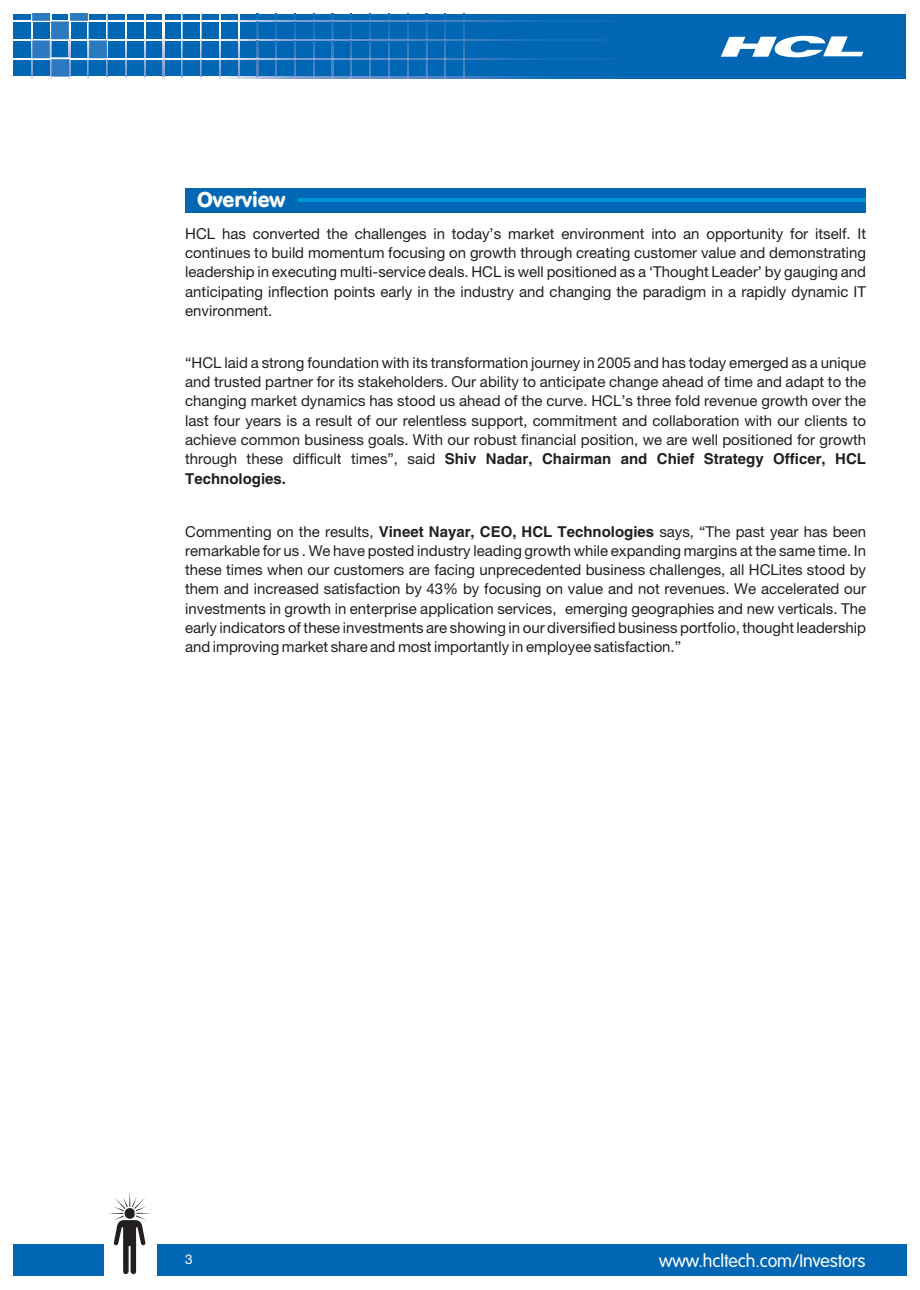
<style>
.page{position:relative;width:920px;height:1290px;background:#fff}
.page>*{position:absolute;margin:0;border:0;box-sizing:border-box;transform-origin:0 0}
.t1{font:21px "VAG Rounded BT";color:#fff}
.t2{font:18px "VAG Rounded Lt";color:#fff}
.t3{font:15px/19.2px "Helvetica Neue";color:#231f20;text-align:justify}
.t4{font:700 15px/19.6px "Helvetica";color:#231f20}
.t5{font:13.5px "Helvetica Neue";color:#fff}
.s1{font-family:"Helvetica Neue";font-weight:400}
.s2{font-family:"Helvetica";font-weight:700}
</style>
<div class="page">
<div style="left:14px;top:14px;width:892px;height:65px;background:#0166b3"></div>
<img style="left:14px;top:21px;width:597px;height:1px">
<img style="left:14px;top:39px;width:597px;height:2px">
<img style="left:14px;top:58px;width:597px;height:1px">
<img style="left:14px;top:77px;width:597px;height:1px">
<img style="left:238px;top:14px;width:1px;height:65px">
<img style="left:219px;top:14px;width:1px;height:65px">
<img style="left:200px;top:14px;width:2px;height:65px">
<img style="left:182px;top:14px;width:1px;height:65px">
<img style="left:163px;top:14px;width:1px;height:65px">
<img style="left:144px;top:14px;width:1px;height:65px">
<img style="left:125px;top:14px;width:1px;height:63px">
<img style="left:106px;top:14px;width:2px;height:63px">
<img style="left:88px;top:14px;width:1px;height:65px">
<img style="left:69px;top:40px;width:1px;height:39px">
<img style="left:50px;top:21px;width:1px;height:58px">
<img style="left:31px;top:14px;width:2px;height:65px">
<img style="left:463px;top:14px;width:2px;height:65px">
<img style="left:445px;top:14px;width:1px;height:65px">
<img style="left:426px;top:14px;width:1px;height:65px">
<img style="left:407px;top:14px;width:1px;height:65px">
<img style="left:388px;top:14px;width:2px;height:65px">
<img style="left:370px;top:14px;width:1px;height:65px">
<img style="left:351px;top:14px;width:1px;height:65px">
<img style="left:332px;top:14px;width:1px;height:65px">
<img style="left:313px;top:14px;width:1px;height:65px">
<img style="left:294px;top:14px;width:2px;height:65px">
<img style="left:276px;top:14px;width:1px;height:65px">
<img style="left:257px;top:14px;width:1px;height:65px">
<img style="left:69px;top:14px;width:19px;height:7px">
<img style="left:32px;top:14px;width:19px;height:7px">
<img style="left:106px;top:77px;width:20px;height:2px">
<img style="left:51px;top:21px;width:19px;height:19px">
<img style="left:88px;top:39px;width:19px;height:20px">
<img style="left:32px;top:39px;width:20px;height:20px">
<img style="left:50px;top:58px;width:19px;height:19px">
<svg style="left:721px;top:35px;width:142px;height:22px"></svg>
<div style="left:185px;top:188px;width:681px;height:25px;background:#0166b3"></div>
<hr style="left:298px;top:199px;width:568px;height:3px;background:#0095d9">
<div style="left:157px;top:1244px;width:749px;height:32px;background:#0166b3"></div>
<svg style="left:108px;top:1192px;width:43px;height:82px"></svg>
<div style="left:14px;top:1244px;width:90px;height:32px;background:#0166b3"></div>
<h1 class="t1" style="left:197px;top:191px;width:90px">Overview</h1>
<p class="t3" style="left:185px;top:225px;width:682px">HCL has converted the challenges in today’s market environment into an opportunity for itself. It continues to build momentum focusing on growth through creating customer value and demonstrating leadership in executing multi-service deals. HCL is well positioned as a ‘Thought Leader’ by gauging and anticipating inflection points early in the industry and changing the paradigm in a rapidly dynamic IT environment.</p>
<p class="t3" style="left:185px;top:354px;width:682px">“HCL laid a strong foundation with its transformation journey in 2005 and has today emerged as a unique and trusted partner for its stakeholders. Our ability to anticipate change ahead of time and adapt to the changing market dynamics has stood us ahead of the curve. HCL’s three fold revenue growth over the last four years is a result of our relentless support, commitment and collaboration with our clients to achieve common business goals. With our robust financial position, we are well positioned for growth</p>
<p class="t4" style="left:185px;top:450px;width:682px"><span class="s1">through these difficult times”, said</span> Shiv Nadar, Chairman and Chief Strategy Officer, HCL<br>Technologies.</p>
<p class="t3" style="left:185px;top:523px;width:682px">Commenting on the results, <span class="s2">Vineet Nayar, CEO, HCL Technologies</span> says, “The past year has been remarkable for us . We have posted industry leading growth while expanding margins at the same time. In these times when our customers are facing unprecedented business challenges, all HCLites stood by them and increased satisfaction by 43% by focusing on value and not revenues. We accelerated our investments in growth in enterprise application services, emerging geographies and new verticals. The early indicators of these investments are showing in our diversified business portfolio, thought leadership and improving market share and most importantly in employee satisfaction.”</p>
<p class="t5" style="left:185px;top:1253px;width:9px">3</p>
<p class="t2" style="left:659px;top:1253px;width:208px">www.hcltech.com/Investors</p>
</div>
